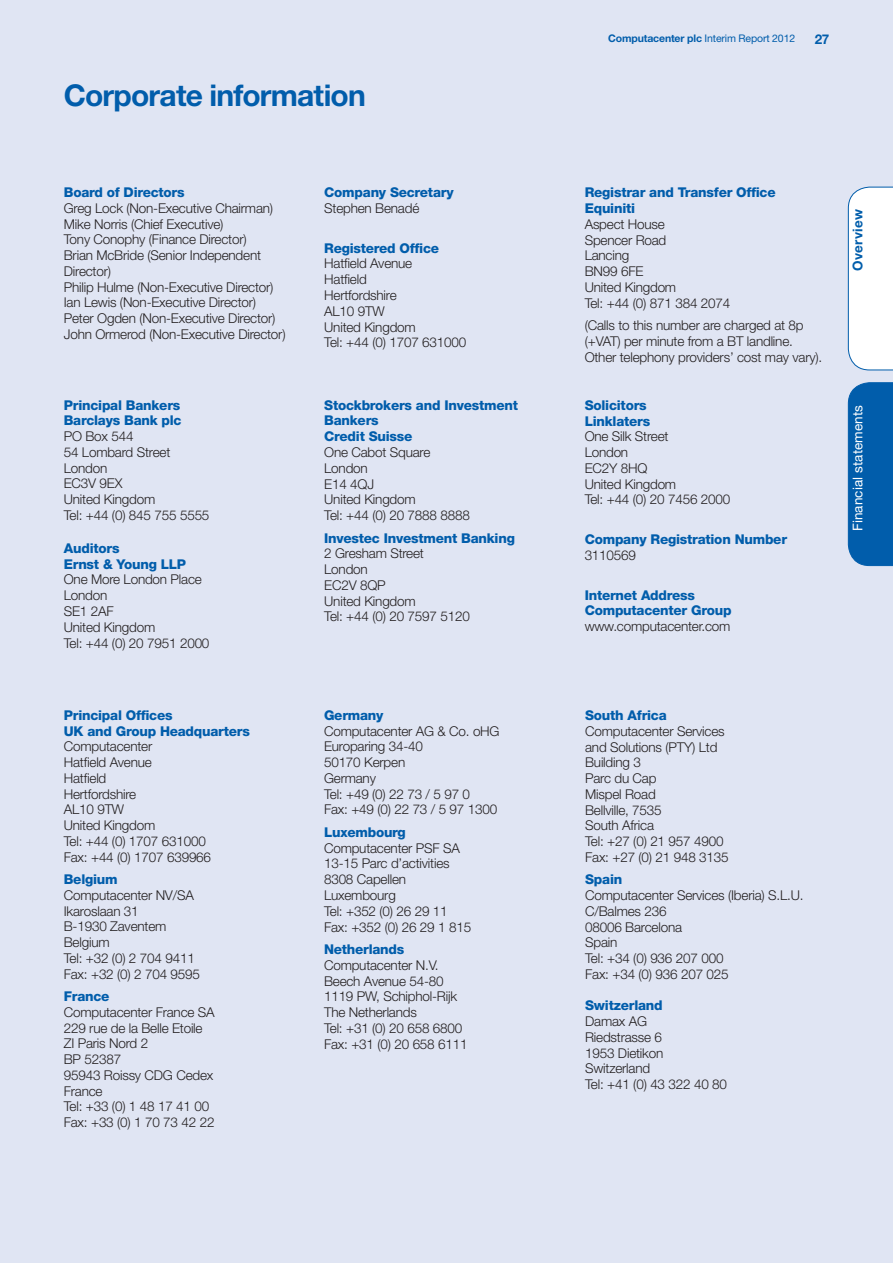
<style>
.page{position:relative;width:893px;height:1263px;background:#e0e5f3}
.page>*{position:absolute;margin:0;border:0;box-sizing:border-box;transform-origin:0 0}
.t1{font:700 30px "Helvetica Neue LT Std";letter-spacing:-.025em;color:#015dab}
.t2{font:300 13.5px/15.8px "Helvetica Neue LT Std";letter-spacing:-.015em;color:#231f20}
.t3{font:800 13.5px/15.8px "Helvetica Neue LT Std";letter-spacing:-.015em;color:#015dab}
.t4{font:13.5px "Helvetica Neue LT Std";letter-spacing:.01em;color:#fff}
.t5{font:700 13.5px "Helvetica Neue LT Std";letter-spacing:.02em;color:#015dab}
.t6{font:10.5px "Helvetica Neue LT Std";letter-spacing:-.015em;color:#015dab}
.s1{font-weight:700}
</style>
<div class="page">
<div style="left:848px;top:186px;width:45px;height:185px;background:#fff"></div>
<div style="left:848px;top:382px;width:45px;height:184px;background:#015dab"></div>
<h1 class="t1" style="left:64px;top:77px;width:304px">Corporate information</h1>
<p class="t3" style="left:64px;top:184px;width:122px">Board of Directors</p>
<p class="t2" style="left:64px;top:200px;width:223px">Greg Lock (Non-Executive Chairman)<br>Mike Norris (Chief Executive)<br>Tony Conophy (Finance Director)<br>Brian McBride (Senior Independent Director)<br>Philip Hulme (Non-Executive Director)<br>Ian Lewis (Non-Executive Director)<br>Peter Ogden (Non-Executive Director)<br>John Ormerod (Non-Executive Director)</p>
<p class="t3" style="left:64px;top:397px;width:119px">Principal Bankers<br>Barclays Bank plc</p>
<p class="t2" style="left:64px;top:428px;width:147px">PO Box 544<br>54 Lombard Street<br>London<br>EC3V 9EX<br>United Kingdom<br>Tel: +44 (0) 845 755 5555</p>
<p class="t3" style="left:64px;top:540px;width:124px">Auditors<br>Ernst &amp; Young LLP</p>
<p class="t2" style="left:64px;top:571px;width:147px">One More London Place<br>London<br>SE1 2AF<br>United Kingdom<br>Tel: +44 (0) 20 7951 2000</p>
<p class="t3" style="left:64px;top:707px;width:188px">Principal Offices<br>UK and Group Headquarters</p>
<p class="t2" style="left:64px;top:738px;width:149px">Computacenter<br>Hatfield Avenue<br>Hatfield<br>Hertfordshire<br>AL10 9TW<br>United Kingdom<br>Tel: +44 (0) 1707 631000<br>Fax: +44 (0) 1707 639966</p>
<p class="t3" style="left:64px;top:871px;width:55px">Belgium</p>
<p class="t2" style="left:64px;top:887px;width:138px">Computacenter NV/SA<br>Ikaroslaan 31<br>B-1930 Zaventem<br>Belgium<br>Tel: +32 (0) 2 704 9411<br>Fax: +32 (0) 2 704 9595</p>
<p class="t3" style="left:64px;top:988px;width:47px">France</p>
<p class="t2" style="left:64px;top:1004px;width:152px">Computacenter France SA<br>229 rue de la Belle Etoile<br>ZI Paris Nord 2<br>BP 52387<br>95943 Roissy CDG Cedex<br>France<br>Tel: +33 (0) 1 48 17 41 00<br>Fax: +33 (0) 1 70 73 42 22</p>
<p class="t3" style="left:324px;top:184px;width:131px">Company Secretary</p>
<p class="t2" style="left:324px;top:200px;width:97px">Stephen Benadé</p>
<p class="t3" style="left:324px;top:240px;width:116px">Registered Office</p>
<p class="t2" style="left:324px;top:255px;width:144px">Hatfield Avenue<br>Hatfield<br>Hertfordshire<br>AL10 9TW<br>United Kingdom<br>Tel: +44 (0) 1707 631000</p>
<p class="t3" style="left:324px;top:397px;width:195px">Stockbrokers and Investment<br>Bankers<br>Credit Suisse</p>
<p class="t2" style="left:324px;top:444px;width:147px">One Cabot Square<br>London<br>E14 4QJ<br>United Kingdom<br>Tel: +44 (0) 20 7888 8888</p>
<p class="t3" style="left:324px;top:530px;width:192px">Investec Investment Banking</p>
<p class="t2" style="left:324px;top:545px;width:147px">2 Gresham Street<br>London<br>EC2V 8QP<br>United Kingdom<br>Tel: +44 (0) 20 7597 5120</p>
<p class="t3" style="left:324px;top:707px;width:61px">Germany</p>
<p class="t2" style="left:324px;top:723px;width:177px">Computacenter AG &amp; Co. oHG<br>Europaring 34-40<br>50170 Kerpen<br>Germany<br>Tel: +49 (0) 22 73 / 5 97 0<br>Fax: +49 (0) 22 73 / 5 97 1300</p>
<p class="t3" style="left:324px;top:824px;width:83px">Luxembourg</p>
<p class="t2" style="left:324px;top:840px;width:149px">Computacenter PSF SA<br>13-15 Parc d’activities<br>8308 Capellen<br>Luxembourg<br>Tel: +352 (0) 26 29 11<br>Fax: +352 (0) 26 29 1 815</p>
<p class="t3" style="left:324px;top:941px;width:82px">Netherlands</p>
<p class="t2" style="left:324px;top:957px;width:145px">Computacenter N.V.<br>Beech Avenue 54-80<br>1119 PW, Schiphol-Rijk<br>The Netherlands<br>Tel: +31 (0) 20 658 6800<br>Fax: +31 (0) 20 658 6111</p>
<p class="t6" style="left:608px;top:32px;width:188px"><span class="s1">Computacenter plc</span> Interim Report 2012</p>
<p class="t5" style="left:815px;top:30px;width:16px">27</p>
<p class="t3" style="left:585px;top:185px;width:192px">Registrar and Transfer Office<br>Equiniti</p>
<p class="t2" style="left:585px;top:216px;width:147px">Aspect House<br>Spencer Road<br>Lancing<br>BN99 6FE<br>United Kingdom<br>Tel: +44 (0) 871 384 2074</p>
<p class="t2" style="left:585px;top:317px;width:239px">(Calls to this number are charged at 8p (+VAT) per minute from a BT landline.<br>Other telephony providers’ cost may vary).</p>
<p class="t3" style="left:585px;top:397px;width:67px">Solicitors<br>Linklaters</p>
<p class="t2" style="left:585px;top:428px;width:147px">One Silk Street<br>London<br>EC2Y 8HQ<br>United Kingdom<br>Tel: +44 (0) 20 7456 2000</p>
<p class="t3" style="left:585px;top:531px;width:204px">Company Registration Number</p>
<p class="t2" style="left:585px;top:547px;width:53px">3110569</p>
<p class="t3" style="left:585px;top:587px;width:148px">Internet Address<br>Computacenter Group</p>
<p class="t2" style="left:585px;top:618px;width:147px">www.computacenter.com</p>
<p class="t3" style="left:585px;top:707px;width:83px">South Africa</p>
<p class="t2" style="left:585px;top:723px;width:145px">Computacenter Services and Solutions (PTY) Ltd<br>Building 3<br>Parc du Cap<br>Mispel Road<br>Bellville, 7535<br>South Africa<br>Tel: +27 (0) 21 957 4900<br>Fax: +27 (0) 21 948 3135</p>
<p class="t3" style="left:585px;top:872px;width:39px">Spain</p>
<p class="t2" style="left:585px;top:887px;width:220px">Computacenter Services (Iberia) S.L.U.<br>C/Balmes 236<br>08006 Barcelona<br>Spain<br>Tel: +34 (0) 936 207 000<br>Fax: +34 (0) 936 207 025</p>
<p class="t3" style="left:585px;top:998px;width:79px">Switzerland</p>
<p class="t2" style="left:585px;top:1013px;width:143px">Damax AG<br>Riedstrasse 6<br>1953 Dietikon<br>Switzerland<br>Tel: +41 (0) 43 322 40 80</p>
<p class="t5" style="left:849px;top:271px;width:63px;rotate:-90deg">Overview</p>
<p class="t4" style="left:850px;top:531px;width:128px;rotate:-90deg">Financial statements</p>
</div>
